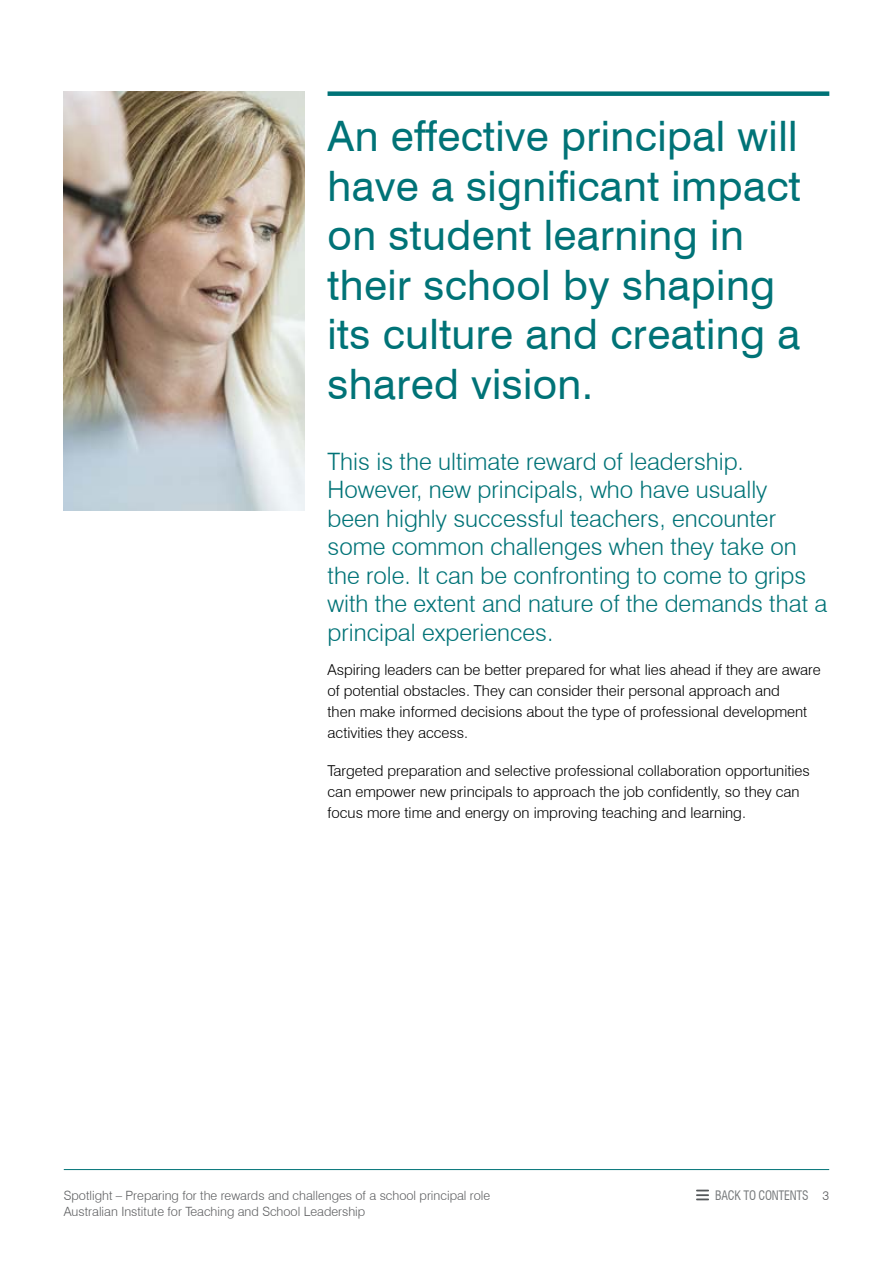
<style>
.page{position:relative;width:893px;height:1263px;background:#fff}
.page>*{position:absolute;margin:0;border:0;box-sizing:border-box;transform-origin:0 0}
.t1{font:42px/49.5px "Swiss 721 BT";letter-spacing:.01em;color:#007377}
.t2{font:300 24px/28.5px "Swiss 721 BT";color:#007377}
.t3{font:300 15px/21px "Swiss 721 BT";color:#000}
.t4{font:300 12.75px/16.5px "Swiss 721 BT";color:#5f6062}
.t5{font:condensed 12.75px "Swiss 721 BT";letter-spacing:-.02em;color:#76797b;scale:.94 1}
.s1{font-weight:300;font-stretch:normal;font-size:12.6px;color:#5f6062}
</style>
<div class="page">
<hr style="left:64px;top:1169px;width:765px;height:1px;background:#007377">
<svg style="left:696px;top:1189px;width:13px;height:11px"></svg>
<div style="left:328px;top:91px;width:501px;height:5px;background:#007377"></div>
<img style="left:64px;top:91px;width:241px;height:419px">
<h1 class="t1" style="left:328px;top:111px;width:475px">An effective principal will have a significant impact on student learning in their school by shaping its culture and creating a shared vision.</h1>
<p class="t2" style="left:328px;top:447px;width:501px">This is the ultimate reward of leadership.<br>However, new principals, who have usually<br>been highly successful teachers, encounter some common challenges when they take on the role. It can be confronting to come to grips with the extent and nature of the demands that a principal experiences.</p>
<p class="t3" style="left:328px;top:659px;width:495px">Aspiring leaders can be better prepared for what lies ahead if they are aware of potential obstacles. They can consider their personal approach and<br>then make informed decisions about the type of professional development activities they access.</p>
<p class="t3" style="left:328px;top:760px;width:484px">Targeted preparation and selective professional collaboration opportunities can empower new principals to approach the job confidently, so they can focus more time and energy on improving teaching and learning.</p>
<p class="t4" style="left:64px;top:1187px;width:428px">Spotlight – Preparing for the rewards and challenges of a school principal role<br>Australian Institute for Teaching and School Leadership</p>
<p class="t5" style="left:715px;top:1188px;width:123px">BACK TO CONTENTS <span class="s1">3</span></p>
</div>
